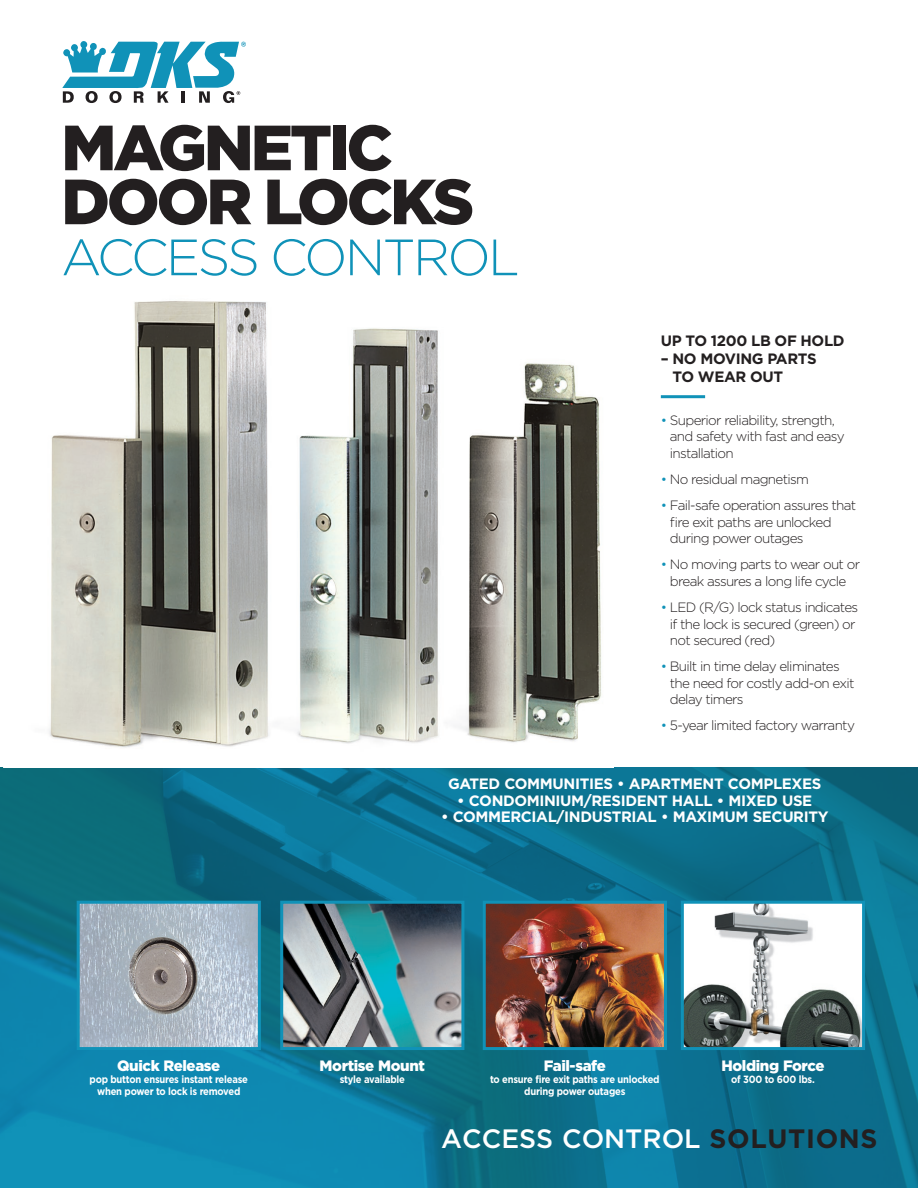
<style>
.page{position:relative;width:918px;height:1188px;background:#fff}
.page>*{position:absolute;margin:0;border:0;box-sizing:border-box;transform-origin:0 0}
.t1{font:900 63.75px/54px "Gotham";letter-spacing:-.05em;color:#231f20}
.t2{font:300 51px "Gotham";letter-spacing:-.05em;color:#1092b8}
.t3{font:500 26.55px "Gotham";color:#fff}
.t4{font:700 15px "Gotham";letter-spacing:-.025em;color:#fff}
.t5{font:900 15px "Gotham";letter-spacing:-.025em;color:#fff}
.t6{font:700 15px/18px "Gotham";letter-spacing:-.025em;color:#231f20}
.t7{font:300 13.5px/16.5px "Gotham";letter-spacing:-.05em;color:#231f20}
.t8{font:700 10.5px/12px "Gotham";letter-spacing:-.025em;color:#fff;text-align:center;scale:.9 1}
.s1{color:#1092b8}
.s2{font-weight:700;color:#231f20}
</style>
<div class="page">
<img style="left:0;top:768px;width:918px;height:420px">
<img style="left:81px;top:905px;width:176px;height:141px">
<div style="left:77px;top:901px;width:184px;height:149px;border:3px solid #1092b8"></div>
<img style="left:284px;top:905px;width:176px;height:141px">
<div style="left:280px;top:901px;width:184px;height:149px;border:3px solid #1092b8"></div>
<img style="left:487px;top:905px;width:176px;height:141px">
<div style="left:483px;top:901px;width:184px;height:149px;border:3px solid #1092b8"></div>
<img style="left:685px;top:905px;width:176px;height:141px">
<div style="left:681px;top:901px;width:184px;height:149px;border:3px solid #1092b8"></div>
<img style="left:49px;top:301px;width:552px;height:447px">
<hr style="left:661px;top:395px;width:44px;height:3px;background:#1092b8">
<svg style="left:62px;top:41px;width:184px;height:62px"></svg>
<h1 class="t1" style="left:61px;top:119px;width:415px">MAGNETIC<br>DOOR LOCKS</h1>
<h2 class="t2" style="left:61px;top:229px;width:460px">ACCESS CONTROL</h2>
<p class="t6" style="left:661px;top:331px;width:185px">UP TO 1200 LB OF HOLD</p>
<p class="t6" style="left:673px;top:349px;width:146px;text-indent:-12px">– NO MOVING PARTS<br>TO WEAR OUT</p>
<p class="t7" style="left:670px;top:411px;width:176px;text-indent:-9px"><span class="s1">•</span> Superior reliability, strength, and safety with fast and easy installation</p>
<p class="t7" style="left:661px;top:471px;width:150px"><span class="s1">•</span> No residual magnetism</p>
<p class="t7" style="left:670px;top:497px;width:188px;text-indent:-9px"><span class="s1">•</span> Fail-safe operation assures that fire exit paths are unlocked during power outages</p>
<p class="t7" style="left:661px;top:556px;width:201px;text-align:center"><span class="s1">•</span> No moving parts to wear out or break assures a long life cycle</p>
<p class="t7" style="left:670px;top:599px;width:190px;text-indent:-9px"><span class="s1">•</span> LED (R/G) lock status indicates if the lock is secured (green) or not secured (red)</p>
<p class="t7" style="left:670px;top:658px;width:186px;text-indent:-9px"><span class="s1">•</span> Built in time delay eliminates the need for costly add-on exit delay timers</p>
<p class="t7" style="left:661px;top:717px;width:196px"><span class="s1">•</span> 5-year limited factory warranty</p>
<p class="t4" style="left:448px;top:775px;width:375px">GATED COMMUNITIES • APARTMENT COMPLEXES</p>
<p class="t4" style="left:457px;top:792px;width:357px">• CONDOMINIUM/RESIDENT HALL • MIXED USE</p>
<p class="t4" style="left:441px;top:808px;width:389px">• COMMERCIAL/INDUSTRIAL • MAXIMUM SECURITY</p>
<p class="t5" style="left:117px;top:1057px;width:105px">Quick Release</p>
<p class="t8" style="left:90px;top:1073px;width:178px">pop button ensures instant release when power to lock is removed</p>
<p class="t5" style="left:320px;top:1057px;width:107px">Mortise Mount</p>
<p class="t8" style="left:340px;top:1073px;width:74px">style available</p>
<p class="t5" style="left:544px;top:1057px;width:64px">Fail-safe</p>
<p class="t8" style="left:490px;top:1073px;width:190px">to ensure fire exit paths are unlocked during power outages</p>
<p class="t5" style="left:721px;top:1057px;width:105px">Holding Force</p>
<p class="t8" style="left:731px;top:1073px;width:94px">of 300 to 600 lbs.</p>
<h3 class="t3" style="left:441px;top:1123px;width:438px">ACCESS CONTROL <span class="s2">SOLUTIONS</span></h3>
</div>
